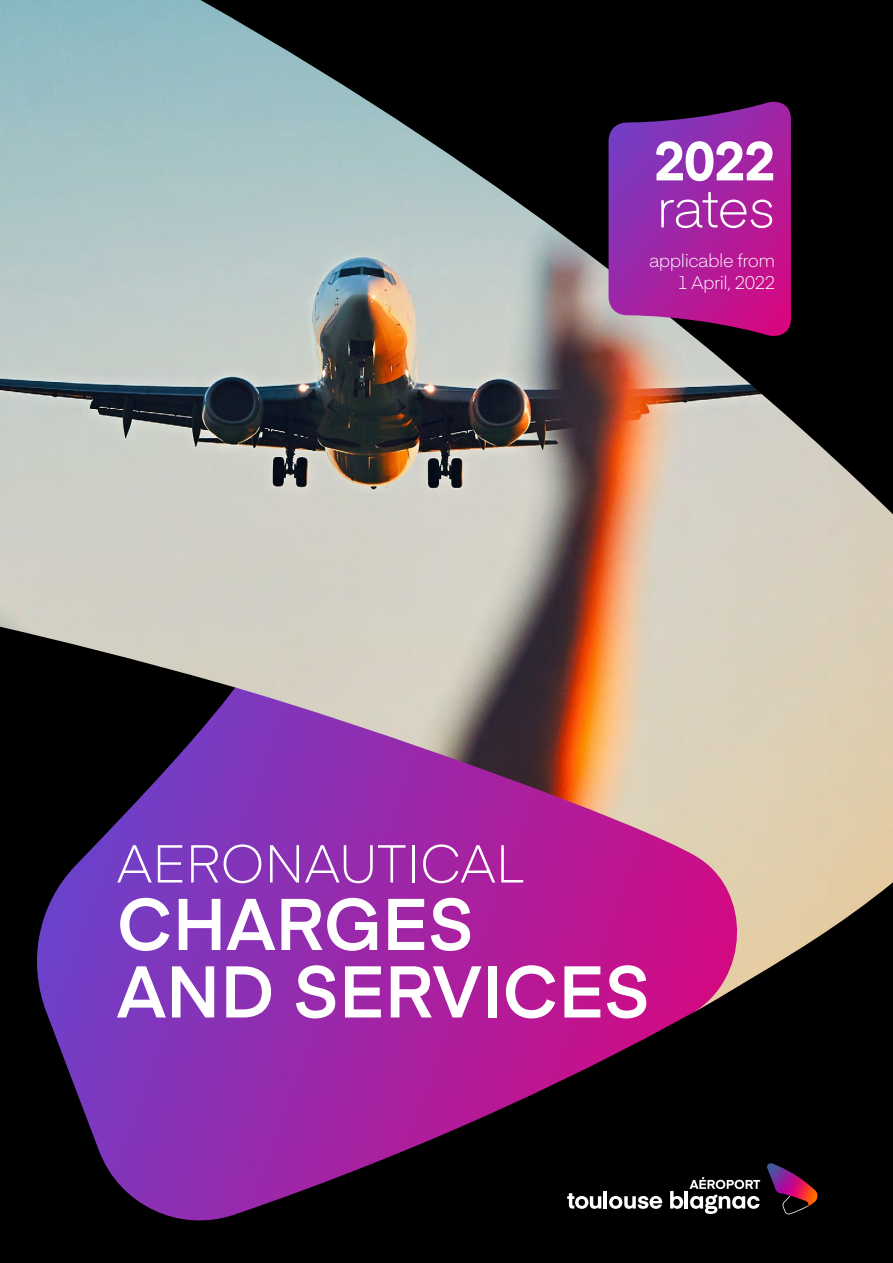
<style>
.page{position:relative;width:893px;height:1263px;background:#000}
.page>*{position:absolute;margin:0;border:0;box-sizing:border-box;transform-origin:0 0}
.t1{font:600 72px/67.5px "Eina 02";color:#fff}
.t2{font:300 54px "Eina 02";letter-spacing:-.035em;color:#fff}
.t3{font:700 54px "Eina 02";color:#fff}
.t4{font:300 52.5px "Eina 02";color:#fff}
.t5{font:300 18px/22.5px "Eina 02";letter-spacing:-.025em;color:#fff;text-align:right}
</style>
<div class="page">
<svg style="left:47px;top:1014px;width:714px;height:207px"></svg>
<img style="left:0;top:0;width:893px;height:1014px">
<svg style="left:567px;top:1193px;width:34px;height:16px"></svg>
<hr style="left:604px;top:1191px;width:3px;height:17px;background:#fff">
<svg style="left:609px;top:1196px;width:53px;height:13px"></svg>
<svg style="left:670px;top:1191px;width:13px;height:18px"></svg>
<hr style="left:685px;top:1191px;width:3px;height:17px;background:#fff">
<svg style="left:690px;top:1177px;width:70px;height:37px"></svg>
<svg style="left:767px;top:1163px;width:51px;height:51px"></svg>
<svg style="left:608px;top:102px;width:183px;height:236px;background:#972695"></svg>
<h2 class="t3" style="left:654px;top:121px;width:123px">2022</h2>
<h2 class="t2" style="left:656px;top:168px;width:121px">rates</h2>
<p class="t5" style="left:649px;top:248px;width:128px">applicable from<br>1 April, 2022</p>
<h3 class="t4" style="left:117px;top:824px;width:408px">AERONAUTICAL</h3>
<h1 class="t1" style="left:117px;top:886px;width:535px">CHARGES<br>AND SERVICES</h1>
</div>
